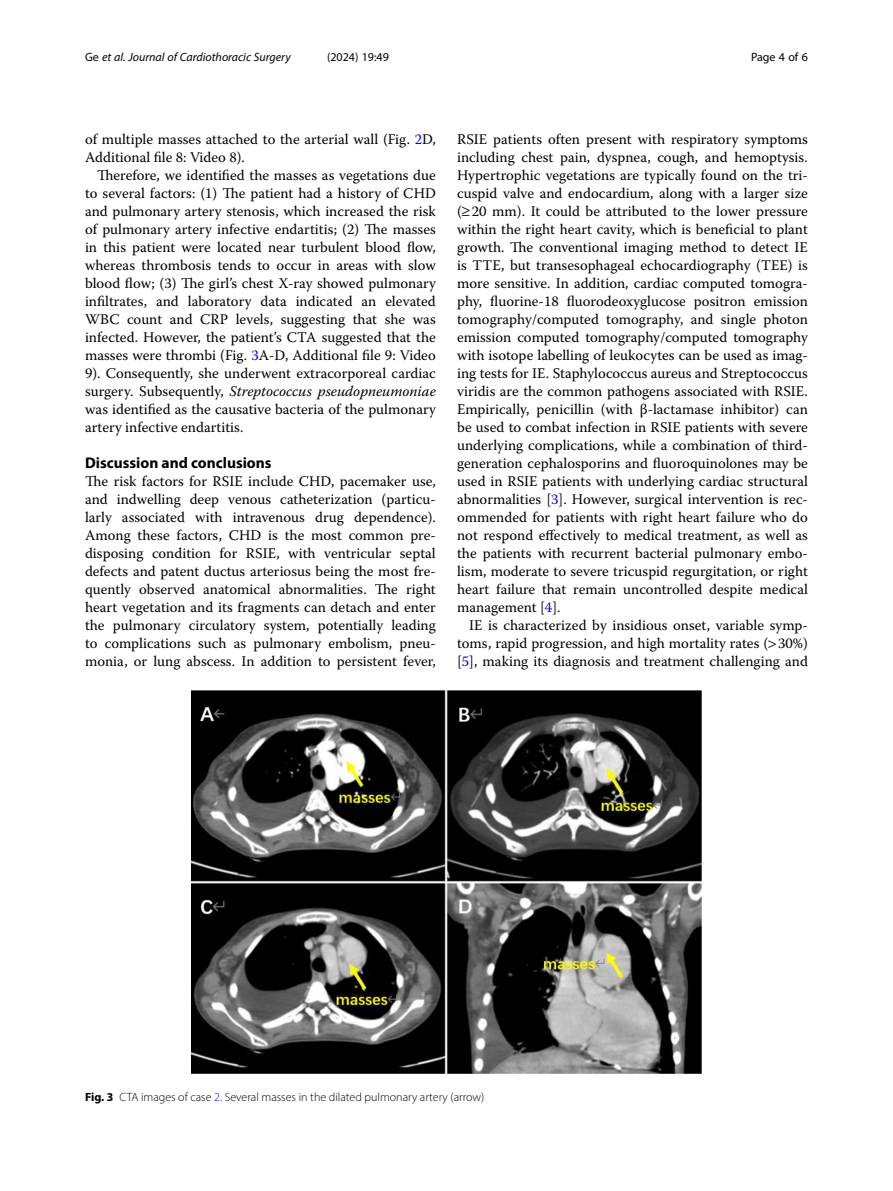
<style>
.page{position:relative;width:893px;height:1191px;background:#fff}
.page>*{position:absolute;margin:0;border:0;box-sizing:border-box;transform-origin:0 0}
.Head_1{font:700 15.45px "Myriad Pro";color:#000}
.Body_Text{font:14.7px/18px "Warnock Pro";color:#000;text-align:justify}
.Body_Text_Indent{font:14.7px/18px "Warnock Pro";color:#000;text-align:justify}
.Figure_Caption{font:300 12px "Myriad Pro";color:#000}
.t1{font:italic 12px "Myriad Pro";color:#000}
.t2{font:12px "Myriad Pro";color:#000}
.s1{font-style:normal}
.s2{color:#00f}
.s3{font-style:italic}
.s4{font-weight:700}
</style>
<div class="page">
<img style="left:191px;top:690px;width:511px;height:384px">
<p class="t1" style="left:85px;top:50px;width:207px"><span class="s1">Ge</span> et al. Journal of Cardiothoracic Surgery</p>
<p class="t2" style="left:327px;top:50px;width:63px">(2024) 19:49</p>
<p class="t2" style="left:751px;top:50px;width:58px">Page 4 of 6</p>
<p class="Body_Text" style="left:85px;top:130px;width:352px">of multiple masses attached to the arterial wall (Fig. <span class="s2">2</span>D,<br>Additional file 8: Video 8).</p>
<p class="Body_Text_Indent" style="left:85px;top:166px;width:352px;text-indent:12px">Therefore, we identified the masses as vegetations due to several factors: (1) The patient had a history of CHD and pulmonary artery stenosis, which increased the risk of pulmonary artery infective endartitis; (2) The masses in this patient were located near turbulent blood flow, whereas thrombosis tends to occur in areas with slow blood flow; (3) The girl’s chest X-ray showed pulmonary infiltrates, and laboratory data indicated an elevated WBC count and CRP levels, suggesting that she was infected. However, the patient’s CTA suggested that the masses were thrombi (Fig. <span class="s2">3</span>A-D, Additional file 9: Video 9). Consequently, she underwent extracorporeal cardiac surgery. Subsequently, <span class="s3">Streptococcus pseudopneumoniae </span>was identified as the causative bacteria of the pulmonary artery infective endartitis.</p>
<p class="Head_1" style="left:85px;top:453px;width:188px">Discussion and conclusions</p>
<p class="Body_Text" style="left:85px;top:472px;width:352px">The risk factors for RSIE include CHD, pacemaker use, and indwelling deep venous catheterization (particu&shy;larly associated with intravenous drug dependence).<br>Among these factors, CHD is the most common pre&shy;disposing condition for RSIE, with ventricular septal defects and patent ductus arteriosus being the most fre&shy;quently observed anatomical abnormalities. The right heart vegetation and its fragments can detach and enter the pulmonary circulatory system, potentially leading to complications such as pulmonary embolism, pneu&shy;monia, or lung abscess. In addition to persistent fever,</p>
<p class="Body_Text" style="left:457px;top:130px;width:352px">RSIE patients often present with respiratory symptoms including chest pain, dyspnea, cough, and hemoptysis.<br>Hypertrophic vegetations are typically found on the tri&shy;cuspid valve and endocardium, along with a larger size (≥20 mm). It could be attributed to the lower pressure within the right heart cavity, which is beneficial to plant growth. The conventional imaging method to detect IE is TTE, but transesophageal echocardiography (TEE) is more sensitive. In addition, cardiac computed tomogra&shy;phy, fluorine-18 fluorodeoxyglucose positron emission tomography/computed tomography, and single photon emission computed tomography/computed tomography with isotope labelling of leukocytes can be used as imag&shy;ing tests for IE. Staphylococcus aureus and Streptococcus viridis are the common pathogens associated with RSIE.<br>Empirically, penicillin (with β-lactamase inhibitor) can be used to combat infection in RSIE patients with severe underlying complications, while a combination of third&shy;generation cephalosporins and fluoroquinolones may be used in RSIE patients with underlying cardiac structural abnormalities [<span class="s2">3</span>]. However, surgical intervention is rec&shy;ommended for patients with right heart failure who do not respond effectively to medical treatment, as well as the patients with recurrent bacterial pulmonary embo&shy;lism, moderate to severe tricuspid regurgitation, or right heart failure that remain uncontrolled despite medical management [<span class="s2">4</span>].</p>
<p class="Body_Text_Indent" style="left:457px;top:616px;width:352px;text-indent:12px">IE is characterized by insidious onset, variable symp&shy;toms, rapid progression, and high mortality rates ( 30%) [<span class="s2">5</span>], making its diagnosis and treatment challenging and</p>
<p class="Figure_Caption" style="left:85px;top:1089px;width:401px"><span class="s4">Fig. 3</span> CTA images of case <span class="s2">2</span>. Several masses in the dilated pulmonary artery (arrow)</p>
</div>
